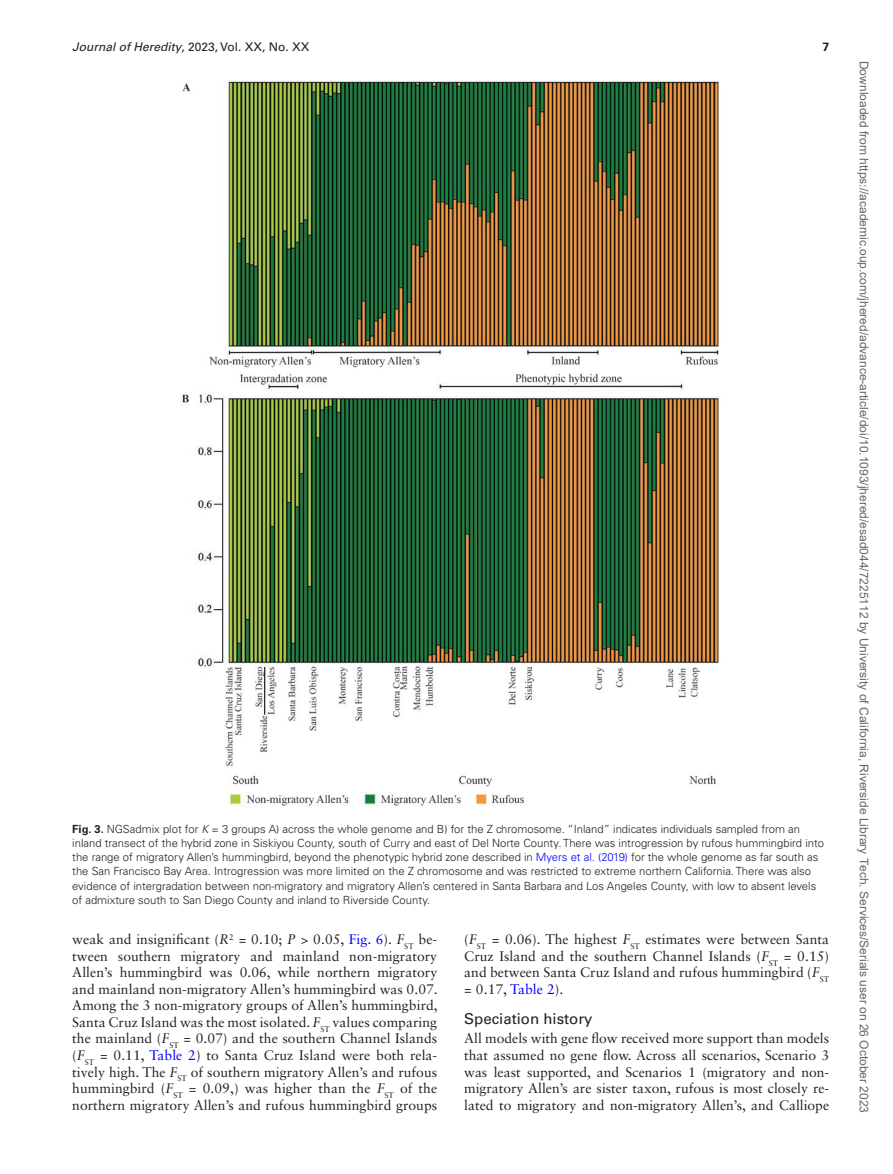
<style>
.page{position:relative;width:893px;height:1174px;background:#fff}
.page>*{position:absolute;margin:0;border:0;box-sizing:border-box;transform-origin:0 0}
.t1{font:15px "Univers LT Std";color:#231f20}
.t2{font:13.8px/16.5px "Sabon LT Std";letter-spacing:.005em;color:#231f20;text-align:justify}
.t3{font:12px "Arial";color:#666}
.t4{font:12px "Univers LT Std";color:#231f20}
.t5{font:700 12px "Univers LT Std";color:#231f20}
.t6{font:300 11.25px/14.2px "Univers LT Std";color:#231f20}
.s1{font-style:italic}
.s2{font-weight:700}
.s3{color:#00f}
</style>
<div class="page">
<img style="left:182px;top:81px;width:537px;height:725px">
<p class="t4" style="left:72px;top:40px;width:239px"><span class="s1">Journal of Heredity</span>, 2023, Vol. XX, No. XX</p>
<p class="t5" style="left:822px;top:40px;width:8px">7</p>
<p class="t6" style="left:72px;top:821px;width:753px"><span class="s2">Fig. 3.</span> NGSadmix plot for <span class="s1">K</span> = 3 groups A) across the whole genome and B) for the Z chromosome. “Inland” indicates individuals sampled from an inland transect of the hybrid zone in Siskiyou County, south of Curry and east of Del Norte County. There was introgression by rufous hummingbird into the range of migratory Allen’s hummingbird, beyond the phenotypic hybrid zone described in <span class="s3">Myers et al. (2019)</span> for the whole genome as far south as the San Francisco Bay Area. Introgression was more limited on the Z chromosome and was restricted to extreme northern California. There was also evidence of intergradation between non-migratory and migratory Allen’s centered in Santa Barbara and Los Angeles County, with low to absent levels of admixture south to San Diego County and inland to Riverside County.</p>
<p class="t2" style="left:72px;top:931px;width:367px">weak and insignificant (<span class="s1">R</span><sup>2</sup> = 0.10; <span class="s1">P</span> &gt; 0.05, <span class="s3">Fig. 6</span>). <span class="s1">F</span><sub>ST</sub> be&shy;tween southern migratory and mainland non-migratory Allen’s hummingbird was 0.06, while northern migratory and mainland non-migratory Allen’s hummingbird was 0.07.<br>Among the 3 non-migratory groups of Allen’s hummingbird, Santa Cruz Island was the most isolated. <span class="s1">F</span><sub>ST</sub> values comparing the mainland (<span class="s1">F</span><sub>ST</sub> = 0.07) and the southern Channel Islands (<span class="s1">F</span><sub>ST</sub> = 0.11, <span class="s3">Table 2</span>) to Santa Cruz Island were both rela&shy;tively high. The <span class="s1">F</span><sub>ST</sub> of southern migratory Allen’s and rufous hummingbird (<span class="s1">F</span><sub>ST</sub> = 0.09,) was higher than the <span class="s1">F</span><sub>ST</sub> of the northern migratory Allen’s and rufous hummingbird groups</p>
<p class="t2" style="left:464px;top:931px;width:366px">(<span class="s1">F</span><sub>ST</sub> = 0.06). The highest <span class="s1">F</span><sub>ST</sub> estimates were between Santa Cruz Island and the southern Channel Islands (<span class="s1">F</span><sub>ST</sub> = 0.15) and between Santa Cruz Island and rufous hummingbird (<span class="s1">F</span><sub>ST </sub>= 0.17, <span class="s3">Table 2</span>).</p>
<p class="t1" style="left:464px;top:1009px;width:130px">Speciation history</p>
<p class="t2" style="left:464px;top:1030px;width:366px">All models with gene flow received more support than models that assumed no gene flow. Across all scenarios, Scenario 3 was least supported, and Scenarios 1 (migratory and non&shy;migratory Allen’s are sister taxon, rufous is most closely re&shy;lated to migratory and non-migratory Allen’s, and Calliope</p>
<p class="t3" style="left:868px;top:61px;width:1053px;rotate:90deg">Downloaded from https://academic.oup.com/jhered/advance-article/doi/10.1093/jhered/esad044/7225112 by University of California, Riverside Library Tech. Services/Serials user on 26 October 2023</p>
</div>
